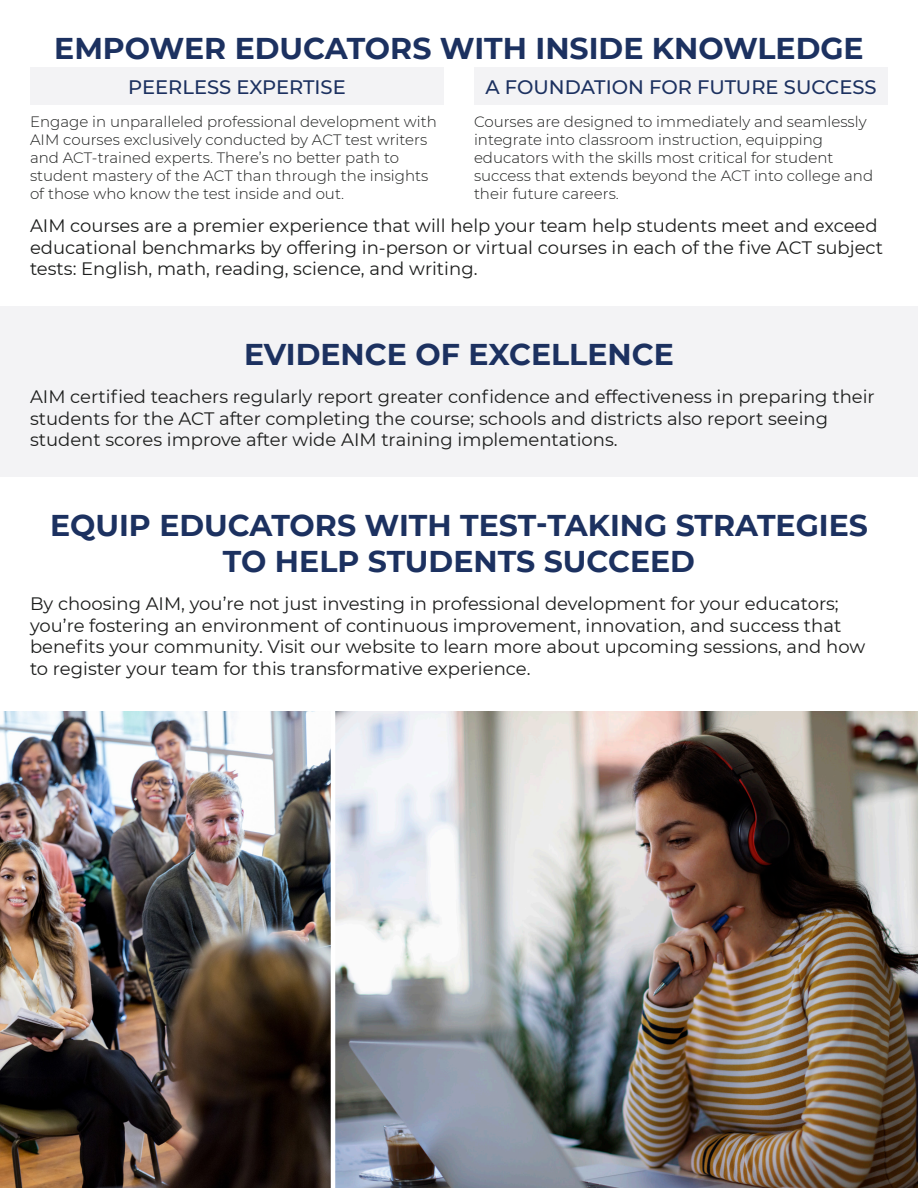
<style>
.page{position:relative;width:918px;height:1188px;background:#fff}
.page>*{position:absolute;margin:0;border:0;box-sizing:border-box;transform-origin:0 0}
.t1{font:700 30px/36px "Montserrat";color:#1c3160;text-align:center}
.t2{font:500 19.5px "Montserrat";color:#1c3160}
.t3{font:18px/21.6px "Montserrat";color:#1c1d1c}
.t4{font:300 15px/18px "Montserrat";color:#1c1d1c}
</style>
<div class="page">
<div style="left:30px;top:68px;width:414px;height:37px;background:#f3f3f5"></div>
<div style="left:0;top:306px;width:918px;height:171px;background:#f3f3f5"></div>
<div style="left:474px;top:68px;width:414px;height:37px;background:#f3f3f5"></div>
<img style="left:0;top:711px;width:918px;height:477px">
<hr style="left:331px;top:711px;width:4px;height:477px;background:#fff">
<p class="t1" style="left:54px;top:29px;width:811px">EMPOWER EDUCATORS WITH INSIDE KNOWLEDGE</p>
<p class="t2" style="left:128px;top:73px;width:219px">PEERLESS EXPERTISE</p>
<p class="t2" style="left:485px;top:73px;width:393px">A FOUNDATION FOR FUTURE SUCCESS</p>
<p class="t4" style="left:30px;top:112px;width:408px">Engage in unparalleled professional development with AIM courses exclusively conducted by ACT test writers and ACT-trained experts. There’s no better path to student mastery of the ACT than through the insights of those who know the test inside and out.</p>
<p class="t3" style="left:30px;top:214px;width:855px">AIM courses are a premier experience that will help your team help students meet and exceed educational benchmarks by offering in-person or virtual courses in each of the five ACT subject tests: English, math, reading, science, and writing.</p>
<p class="t4" style="left:474px;top:112px;width:401px">Courses are designed to immediately and seamlessly integrate into classroom instruction, equipping educators with the skills most critical for student success that extends beyond the ACT into college and their future careers.</p>
<p class="t1" style="left:244px;top:335px;width:431px">EVIDENCE OF EXCELLENCE</p>
<p class="t3" style="left:30px;top:385px;width:846px">AIM certified teachers regularly report greater confidence and effectiveness in preparing their students for the ACT after completing the course; schools and districts also report seeing student scores improve after wide AIM training implementations.</p>
<p class="t1" style="left:50px;top:506px;width:819px">EQUIP EDUCATORS WITH TEST-TAKING STRATEGIES<br>TO HELP STUDENTS SUCCEED</p>
<p class="t3" style="left:30px;top:592px;width:837px">By choosing AIM, you’re not just investing in professional development for your educators; you’re fostering an environment of continuous improvement, innovation, and success that benefits your community. Visit our website to learn more about upcoming sessions, and how to register your team for this transformative experience.</p>
</div>
